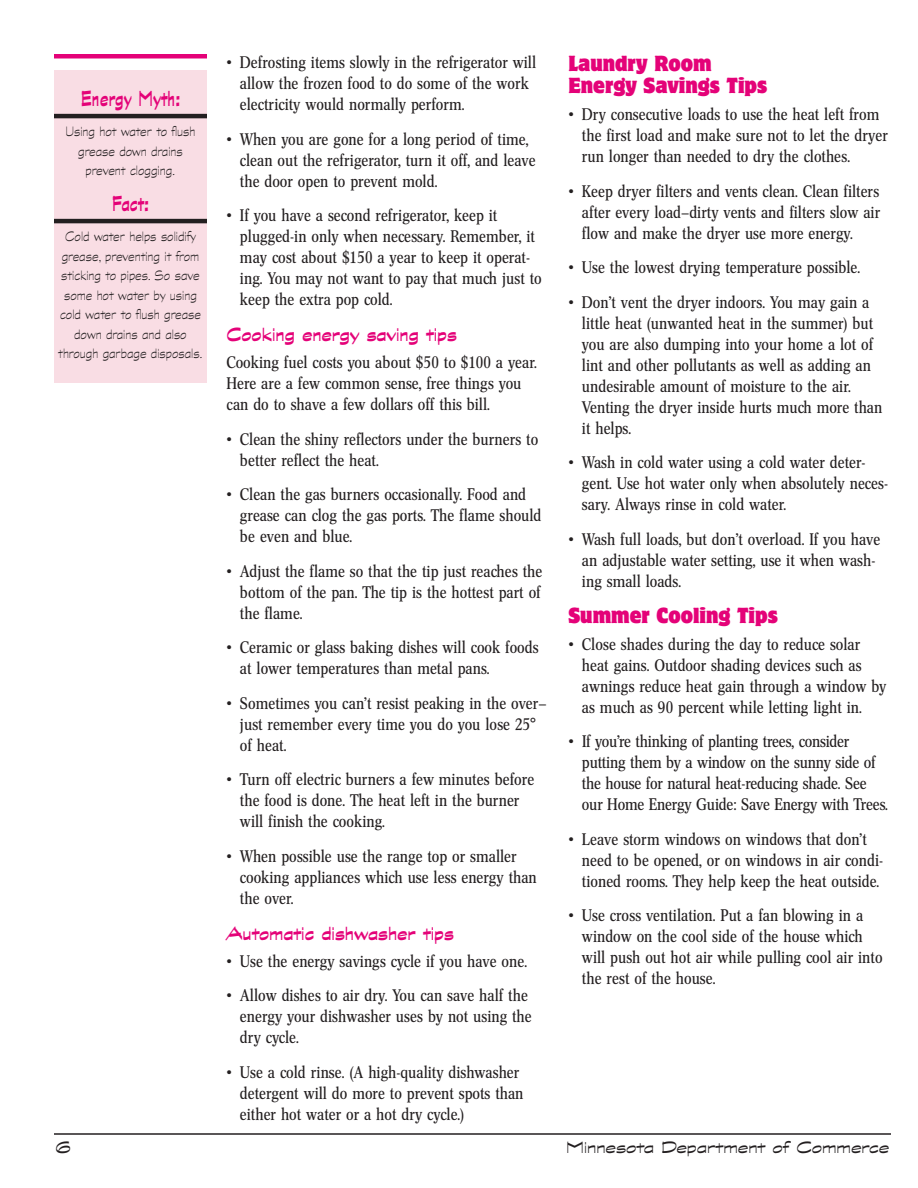
<style>
.page{position:relative;width:918px;height:1188px;background:#fff}
.page>*{position:absolute;margin:0;border:0;box-sizing:border-box;transform-origin:0 0}
.t1{font:24px "Graphite MM 512 310";color:#e40278}
.t2{font:21px "Graphite MM 512 523";color:#e40278}
.t3{font:19.5px/22.5px "Motter Corpus MM 450";color:#e40278}
.t4{font:18px "Graphite MM 374 736";color:#231f20}
.t5{font:16.5px/21px "Concorde Nova";color:#231f20}
.t6{font:15px/19.5px "Graphite MM 237 523";color:#231f20;text-align:center}
</style>
<div class="page">
<div style="left:54px;top:70px;width:153px;height:313px;background:#f9dde4"></div>
<hr style="left:54px;top:114px;width:153px;height:4px;background:#231f20">
<hr style="left:54px;top:219px;width:153px;height:4px;background:#231f20">
<hr style="left:54px;top:54px;width:153px;height:4px;background:#e40278">
<hr style="left:54px;top:1133px;width:837px;height:2px;background:#231f20">
<p class="t1" style="left:81px;top:84px;width:101px">Energy Myth:</p>
<p class="t6" style="left:66px;top:123px;width:131px">Using hot water to flush grease down drains prevent clogging.</p>
<p class="t1" style="left:112px;top:189px;width:39px">Fact:</p>
<p class="t6" style="left:58px;top:228px;width:146px">Cold water helps solidify grease, preventing it from sticking to pipes. So save some hot water by using cold water to flush grease down drains and also through garbage disposals.</p>
<p class="t5" style="left:240px;top:53px;width:298px;text-indent:-13px">• Defrosting items slowly in the refrigerator will allow the frozen food to do some of the work electricity would normally perform.</p>
<p class="t5" style="left:240px;top:130px;width:297px;text-indent:-13px">• When you are gone for a long period of time, clean out the refrigerator, turn it off, and leave the door open to prevent mold.</p>
<p class="t5" style="left:240px;top:206px;width:303px;text-indent:-13px">• If you have a second refrigerator, keep it plugged-in only when necessary. Remember, it may cost about $150 a year to keep it operat&shy;ing. You may not want to pay that much just to keep the extra pop cold.</p>
<h2 class="t2" style="left:226px;top:322px;width:232px">Cooking energy saving tips</h2>
<p class="t5" style="left:226px;top:353px;width:312px">Cooking fuel costs you about $50 to $100 a year.<br>Here are a few common sense, free things you can do to shave a few dollars off this bill.</p>
<p class="t5" style="left:240px;top:430px;width:300px;text-indent:-13px">• Clean the shiny reflectors under the burners to better reflect the heat.</p>
<p class="t5" style="left:240px;top:485px;width:303px;text-indent:-13px">• Clean the gas burners occasionally. Food and grease can clog the gas ports. The flame should be even and blue.</p>
<p class="t5" style="left:240px;top:562px;width:304px;text-align:justify;text-indent:-13px">• Adjust the flame so that the tip just reaches the bottom of the pan. The tip is the hottest part of the flame.</p>
<p class="t5" style="left:240px;top:638px;width:300px;text-indent:-13px">• Ceramic or glass baking dishes will cook foods at lower temperatures than metal pans.</p>
<p class="t5" style="left:240px;top:694px;width:308px;text-indent:-13px">• Sometimes you can’t resist peaking in the over— just remember every time you do you lose 25° of heat.</p>
<p class="t5" style="left:240px;top:770px;width:296px;text-indent:-13px">• Turn off electric burners a few minutes before the food is done. The heat left in the burner will finish the cooking.</p>
<p class="t5" style="left:240px;top:847px;width:298px;text-indent:-13px">• When possible use the range top or smaller cooking appliances which use less energy than the over.</p>
<h2 class="t2" style="left:226px;top:920px;width:229px">Automatic dishwasher tips</h2>
<p class="t5" style="left:226px;top:952px;width:302px">• Use the energy savings cycle if you have one.</p>
<p class="t5" style="left:240px;top:986px;width:293px;text-indent:-13px">• Allow dishes to air dry. You can save half the energy your dishwasher uses by not using the dry cycle.</p>
<p class="t5" style="left:240px;top:1063px;width:285px;text-indent:-13px">• Use a cold rinse. (A high-quality dishwasher detergent will do more to prevent spots than either hot water or a hot dry cycle.)</p>
<h2 class="t3" style="left:568px;top:54px;width:200px">Laundry Room<br>Energy Savings Tips</h2>
<p class="t5" style="left:582px;top:105px;width:307px;text-indent:-13px">• Dry consecutive loads to use the heat left from the first load and make sure not to let the dryer run longer than needed to dry the clothes.</p>
<p class="t5" style="left:582px;top:182px;width:300px;text-align:justify;text-indent:-13px">• Keep dryer filters and vents clean. Clean filters after every load—dirty vents and filters slow air flow and make the dryer use more energy.</p>
<p class="t5" style="left:568px;top:258px;width:293px">• Use the lowest drying temperature possible.</p>
<p class="t5" style="left:582px;top:293px;width:302px;text-indent:-13px">• Don’t vent the dryer indoors. You may gain a little heat (unwanted heat in the summer) but you are also dumping into your home a lot of lint and other pollutants as well as adding an undesirable amount of moisture to the air.<br>Venting the dryer inside hurts much more than it helps.</p>
<p class="t5" style="left:582px;top:453px;width:308px;text-indent:-13px">• Wash in cold water using a cold water deter&shy;gent. Use hot water only when absolutely neces&shy;sary. Always rinse in cold water.</p>
<p class="t5" style="left:582px;top:530px;width:300px;text-indent:-13px">• Wash full loads, but don’t overload. If you have an adjustable water setting, use it when wash&shy;ing small loads.</p>
<h2 class="t3" style="left:568px;top:606px;width:211px">Summer Cooling Tips</h2>
<p class="t5" style="left:582px;top:635px;width:306px;text-indent:-13px">• Close shades during the day to reduce solar heat gains. Outdoor shading devices such as awnings reduce heat gain through a window by as much as 90 percent while letting light in.</p>
<p class="t5" style="left:582px;top:732px;width:308px;text-indent:-13px">• If you’re thinking of planting trees, consider putting them by a window on the sunny side of the house for natural heat-reducing shade. See our Home Energy Guide: Save Energy with Trees.</p>
<p class="t5" style="left:582px;top:830px;width:303px;text-indent:-13px">• Leave storm windows on windows that don’t need to be opened, or on windows in air condi&shy;tioned rooms. They help keep the heat outside.</p>
<p class="t5" style="left:582px;top:906px;width:302px;text-indent:-13px">• Use cross ventilation. Put a fan blowing in a window on the cool side of the house which will push out hot air while pulling cool air into the rest of the house.</p>
<p class="t4" style="left:56px;top:1140px;width:17px">6</p>
<p class="t4" style="left:566px;top:1140px;width:325px">Minnesota Department of Commerce</p>
</div>
